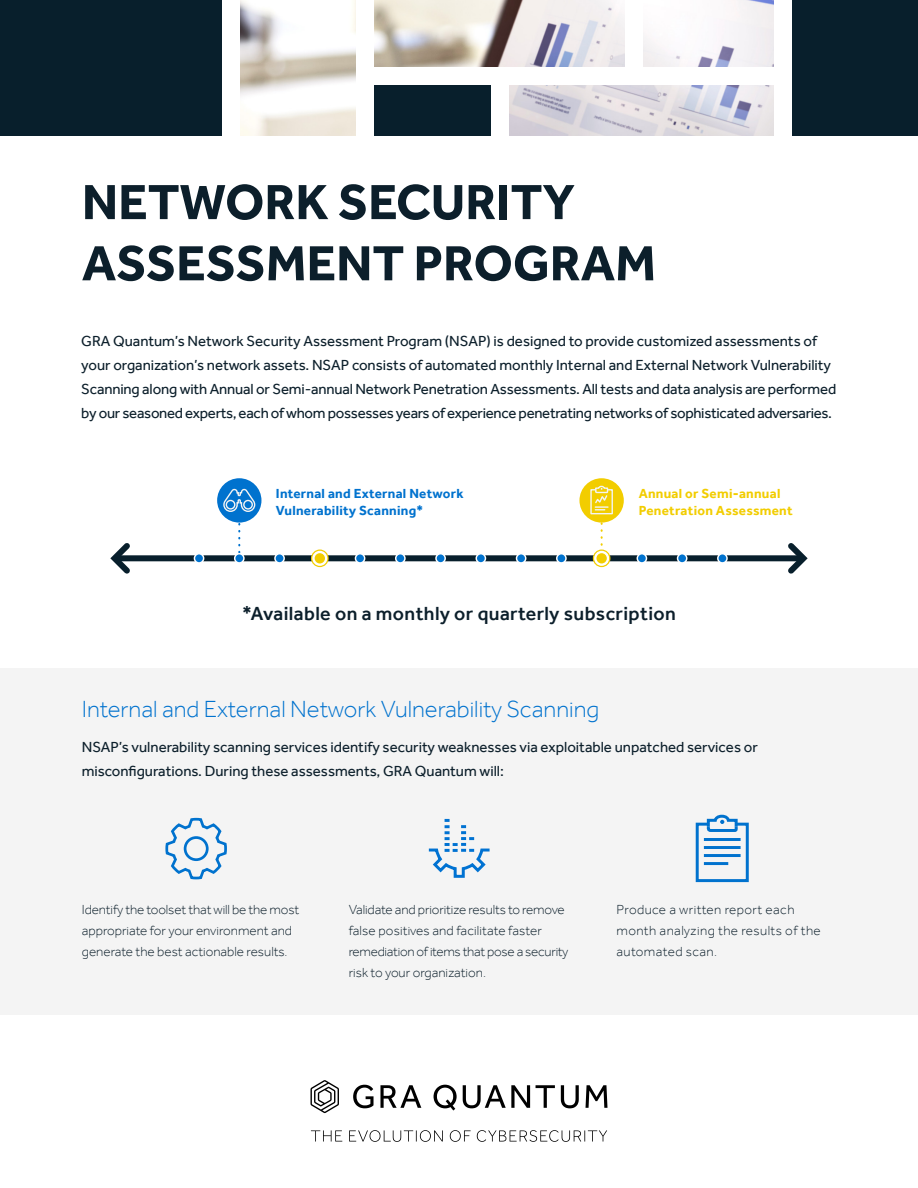
<style>
.page{position:relative;width:918px;height:1188px;background:#fff}
.page>*{position:absolute;margin:0;border:0;box-sizing:border-box;transform-origin:0 0}
.t1{font:700 51px "Effra";color:#0c1f2b}
.t2{font:300 24px "Effra";color:#0072ce}
.t3{font:500 19.5px "Effra";letter-spacing:.02em;color:#0c1f2b}
.t4{font:15px/24px "Effra";color:#0c1f2b}
.t5{font:300 13.5px/21px "Effra";color:#0c1f2b}
.t6{font:300 13.5px/21px "Effra";letter-spacing:.03em;color:#0c1f2b}
.t7{font:700 13.5px/16.2px "Effra";letter-spacing:.02em;color:#0072ce}
.t8{font:700 13.5px/16.2px "Effra";letter-spacing:.02em;color:#f2cd00}
</style>
<div class="page">
<img style="left:240px;top:0;width:534px;height:136px">
<div style="left:0;top:669px;width:918px;height:346px;background:#f4f4f4"></div>
<div style="left:0;top:0;width:228px;height:136px;background:#081f2c"></div>
<div style="left:365px;top:80px;width:129px;height:56px;background:#081f2c"></div>
<div style="left:783px;top:0;width:135px;height:136px;background:#081f2c"></div>
<div style="left:491px;top:76px;width:17px;height:72px;background:#fff"></div>
<div style="left:357px;top:0;width:17px;height:148px;background:#fff"></div>
<div style="left:222px;top:0;width:18px;height:162px;background:#fff"></div>
<div style="left:626px;top:0;width:17px;height:68px;background:#fff"></div>
<div style="left:365px;top:68px;width:418px;height:17px;background:#fff"></div>
<div style="left:775px;top:0;width:17px;height:148px;background:#fff"></div>
<svg style="left:311px;top:1130px;width:296px;height:12px"></svg>
<svg style="left:353px;top:1085px;width:21px;height:23px"></svg>
<svg style="left:380px;top:1085px;width:41px;height:23px"></svg>
<svg style="left:434px;top:1085px;width:23px;height:26px"></svg>
<svg style="left:463px;top:1085px;width:67px;height:23px"></svg>
<svg style="left:536px;top:1085px;width:19px;height:23px"></svg>
<svg style="left:561px;top:1085px;width:18px;height:23px"></svg>
<svg style="left:586px;top:1085px;width:22px;height:23px"></svg>
<svg style="left:310px;top:1080px;width:29px;height:33px"></svg>
<div style="left:121px;top:555px;width:678px;height:6px;background:#081f2c"></div>
<svg style="left:194px;top:554px;width:10px;height:9px"></svg>
<svg style="left:234px;top:523px;width:11px;height:40px"></svg>
<svg style="left:274px;top:554px;width:11px;height:9px"></svg>
<svg style="left:355px;top:554px;width:10px;height:9px"></svg>
<svg style="left:395px;top:554px;width:11px;height:9px"></svg>
<svg style="left:435px;top:554px;width:11px;height:9px"></svg>
<svg style="left:476px;top:554px;width:10px;height:9px"></svg>
<svg style="left:516px;top:554px;width:10px;height:9px"></svg>
<svg style="left:556px;top:554px;width:11px;height:9px"></svg>
<svg style="left:637px;top:554px;width:10px;height:9px"></svg>
<svg style="left:677px;top:554px;width:11px;height:9px"></svg>
<svg style="left:717px;top:554px;width:11px;height:9px"></svg>
<svg style="left:311px;top:550px;width:18px;height:17px"></svg>
<div style="left:315px;top:553px;width:10px;height:10px;background:#f2cd00;border-radius:50%"></div>
<div style="left:217px;top:478px;width:44px;height:45px;background:#0072ce;border-radius:50%"></div>
<svg style="left:223px;top:488px;width:33px;height:24px"></svg>
<div style="left:579px;top:478px;width:45px;height:45px;background:#f2cd00;border-radius:50%"></div>
<svg style="left:590px;top:485px;width:24px;height:82px"></svg>
<svg style="left:783px;top:543px;width:25px;height:31px"></svg>
<svg style="left:110px;top:543px;width:25px;height:31px"></svg>
<svg style="left:165px;top:817px;width:62px;height:63px"></svg>
<svg style="left:428px;top:819px;width:62px;height:59px"></svg>
<svg style="left:695px;top:814px;width:54px;height:69px"></svg>
<hr style="left:704px;top:838px;width:37px;height:3px;background:#0072ce">
<hr style="left:704px;top:846px;width:37px;height:3px;background:#0072ce">
<hr style="left:704px;top:854px;width:37px;height:3px;background:#0072ce">
<hr style="left:704px;top:862px;width:24px;height:3px;background:#0072ce">
<p class="t1" style="left:82px;top:171px;width:495px">NETWORK SECURITY</p>
<p class="t1" style="left:82px;top:232px;width:576px">ASSESSMENT PROGRAM</p>
<p class="t4" style="left:81px;top:328px;width:756px">GRA Quantum’s Network Security Assessment Program (NSAP) is designed to provide customized assessments of your organization’s network assets. NSAP consists of automated monthly Internal and External Network Vulnerability Scanning along with Annual or Semi-annual Network Penetration Assessments. All tests and data analysis are performed by our seasoned experts, each of whom possesses years of experience penetrating networks of sophisticated adversaries.</p>
<p class="t7" style="left:276px;top:485px;width:189px">Internal and External Network<br>Vulnerability Scanning*</p>
<p class="t8" style="left:639px;top:485px;width:156px">Annual or Semi-annual<br>Penetration Assessment</p>
<p class="t3" style="left:242px;top:601px;width:435px">*Available on a monthly or quarterly subscription</p>
<p class="t2" style="left:82px;top:695px;width:519px">Internal and External Network Vulnerability Scanning</p>
<p class="t4" style="left:82px;top:735px;width:678px">NSAP’s vulnerability scanning services identify security weaknesses via exploitable unpatched services or misconfigurations. During these assessments, GRA Quantum will:</p>
<p class="t5" style="left:82px;top:899px;width:219px">Identify the toolset that will be the most appropriate for your environment and generate the best actionable results.</p>
<p class="t5" style="left:349px;top:899px;width:221px">Validate and prioritize results to remove false positives and facilitate faster remediation of items that pose a security risk to your organization.</p>
<p class="t6" style="left:616px;top:899px;width:206px">Produce a written report each month analyzing the results of the automated scan.</p>
</div>
